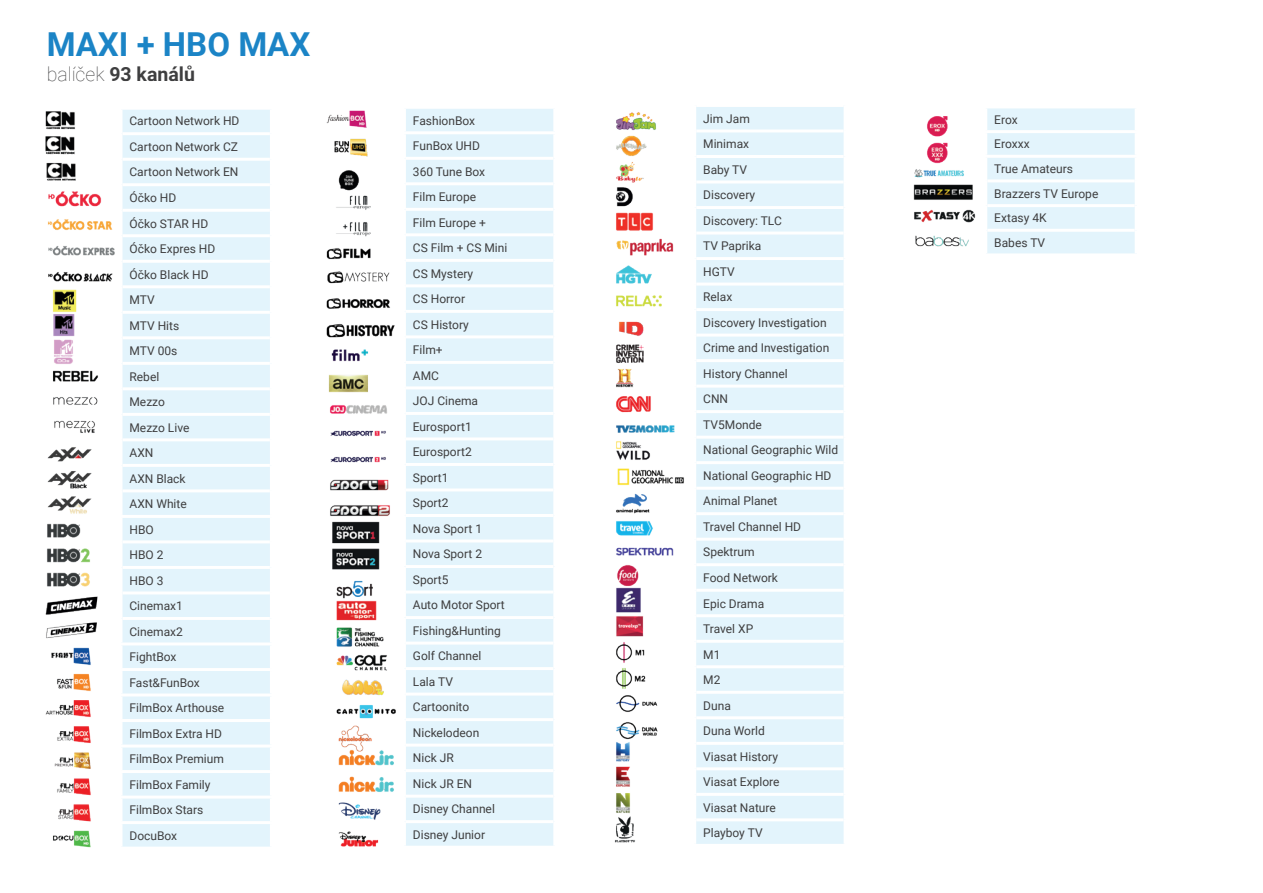
<style>
.page{position:relative;width:1263px;height:893px;background:#fff}
.page>*{position:absolute;margin:0;border:0;box-sizing:border-box;transform-origin:0 0}
.t1{font:700 33px "Roboto";color:#1b84c6}
.t2{font:700 19.5px "Roboto";color:#3e3e3f}
.t3{font:12px/25.5px "Roboto";color:#3e3e3f}
.s1{font-weight:100}
</style>
<div class="page">
<img style="left:45px;top:107px;width:1090px;height:741px">
<h1 class="t1" style="left:47px;top:21px;width:265px">MAXI + HBO MAX</h1>
<h2 class="t2" style="left:47px;top:60px;width:150px"><span class="s1">balíček</span> 93 kanálů</h2>
<p class="t3" style="left:129px;top:108px;width:112px">Cartoon Network HD<br>Cartoon Network CZ<br>Cartoon Network EN<br>Óčko HD<br>Óčko STAR HD<br>Óčko Expres HD<br>Óčko Black HD<br>MTV<br>MTV Hits<br>MTV 00s<br>Rebel<br>Mezzo<br>Mezzo Live<br>AXN<br>AXN Black<br>AXN White<br>HBO<br>HBO 2<br>HBO 3<br>Cinemax1<br>Cinemax2<br>FightBox<br>Fast&amp;FunBox<br>FilmBox Arthouse<br>FilmBox Extra HD<br>FilmBox Premium<br>FilmBox Family<br>FilmBox Stars<br>DocuBox</p>
<p class="t3" style="left:413px;top:107px;width:96px">FashionBox<br>FunBox UHD<br>360 Tune Box<br>Film Europe<br>Film Europe +<br>CS Film + CS Mini<br>CS Mystery<br>CS Horror<br>CS History<br>Film+<br>AMC<br>JOJ Cinema<br>Eurosport1<br>Eurosport2<br>Sport1<br>Sport2<br>Nova Sport 1<br>Nova Sport 2<br>Sport5<br>Auto Motor Sport<br>Fishing&amp;Hunting<br>Golf Channel<br>Lala TV<br>Cartoonito<br>Nickelodeon<br>Nick JR<br>Nick JR EN<br>Disney Channel<br>Disney Junior</p>
<p class="t3" style="left:703px;top:105px;width:137px">Jim Jam<br>Minimax<br>Baby TV<br>Discovery<br>Discovery: TLC<br>TV Paprika<br>HGTV<br>Relax<br>Discovery Investigation<br>Crime and Investigation<br>History Channel<br>CNN<br>TV5Monde<br>National Geographic Wild<br>National Geographic HD<br>Animal Planet<br>Travel Channel HD<br>Spektrum<br>Food Network<br>Epic Drama<br>Travel XP<br>M1<br>M2<br>Duna<br>Duna World<br>Viasat History<br>Viasat Explore<br>Viasat Nature<br>Playboy TV</p>
<p class="t3" style="left:994px;top:107px;width:106px;line-height:24.6px">Erox<br>Eroxxx<br>True Amateurs<br>Brazzers TV Europe<br>Extasy 4K<br>Babes TV</p>
</div>
